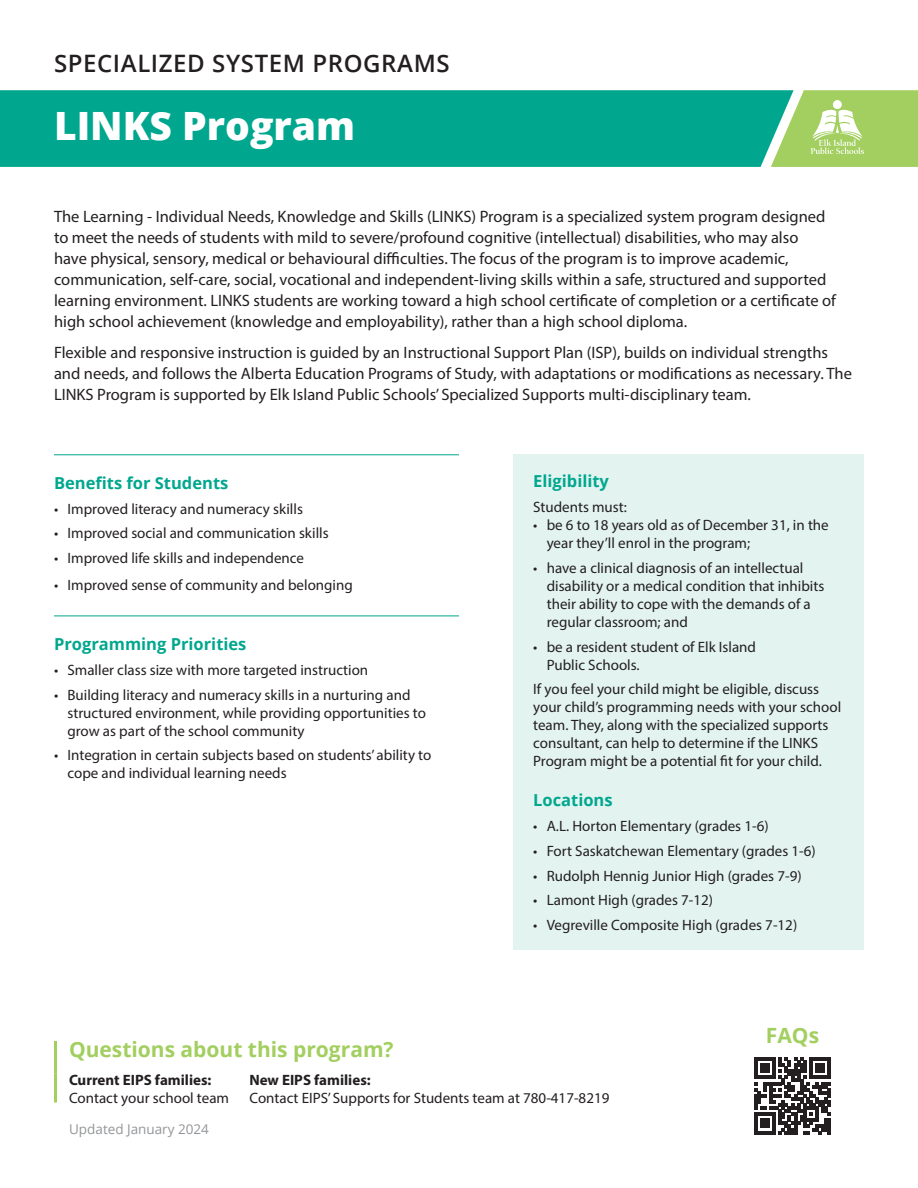
<style>
.page{position:relative;width:918px;height:1188px;background:#fff}
.page>*{position:absolute;margin:0;border:0;box-sizing:border-box;transform-origin:0 0}
.t1{font:800 39px "Open Sans";color:#fff}
.t2{font:600 24px "Open Sans";letter-spacing:.025em;color:#231f20}
.t3{font:700 21px "Open Sans";color:#a2cf5f}
.Intro{font:16.5px/21px "Myriad Pro";color:#231f20}
.Category__line{font:700 16.5px "Open Sans";color:#00a78e}
.Category{font:700 16.5px "Open Sans";color:#00a78e}
.t4{font:15px/18px "Myriad Pro";color:#231f20}
.t5{font:700 15px "Myriad Pro";color:#231f20}
.t6{font:13.5px "Open Sans";color:#939598}
</style>
<div class="page">
<div style="left:0;top:90px;width:771px;height:77px;background:#00a78e"></div>
<svg style="left:771px;top:90px;width:147px;height:77px;background:#a7d378"></svg>
<hr style="left:54px;top:1041px;width:3px;height:32px;background:#a2cf5f">
<hr style="left:54px;top:1073px;width:3px;height:30px;background:#a2cf5f">
<svg style="left:754px;top:1057px;width:77px;height:77px"></svg>
<div style="left:513px;top:454px;width:351px;height:496px;background:#e3f3f0"></div>
<hr style="left:54px;top:454px;width:405px;height:1px;background:#00a78e">
<hr style="left:54px;top:616px;width:405px;height:1px;background:#00a78e">
<h2 class="t2" style="left:54px;top:47px;width:397px">SPECIALIZED SYSTEM PROGRAMS</h2>
<p class="t1" style="left:54px;top:96px;width:303px">LINKS Program</p>
<p class="Intro" style="left:54px;top:205px;width:784px">The Learning - Individual Needs, Knowledge and Skills (LINKS) Program is a specialized system program designed to meet the needs of students with mild to severe/profound cognitive (intellectual) disabilities, who may also<br>have physical, sensory, medical or behavioural difficulties. The focus of the program is to improve academic, communication, self-care, social, vocational and independent-living skills within a safe, structured and supported learning environment. LINKS students are working toward a high school certificate of completion or a certificate of high school achievement (knowledge and employability), rather than a high school diploma.</p>
<p class="Intro" style="left:54px;top:342px;width:800px">Flexible and responsive instruction is guided by an Instructional Support Plan (ISP), builds on individual strengths and needs, and follows the Alberta Education Programs of Study, with adaptations or modifications as necessary. The<br>LINKS Program is supported by Elk Island Public Schools’ Specialized Supports multi-disciplinary team.</p>
<p class="Category__line" style="left:54px;top:471px;width:176px">Benefits for Students</p>
<p class="t4" style="left:54px;top:499px;width:250px">• Improved literacy and numeracy skills</p>
<p class="t4" style="left:54px;top:524px;width:276px">• Improved social and communication skills</p>
<p class="t4" style="left:54px;top:549px;width:252px">• Improved life skills and independence</p>
<p class="t4" style="left:54px;top:575px;width:300px">• Improved sense of community and belonging</p>
<p class="Category__line" style="left:54px;top:632px;width:194px">Programming Priorities</p>
<p class="t4" style="left:54px;top:661px;width:316px">• Smaller class size with more targeted instruction</p>
<p class="t4" style="left:68px;top:685px;width:360px;text-indent:-14px">• Building literacy and numeracy skills in a nurturing and structured environment, while providing opportunities to grow as part of the school community</p>
<p class="t4" style="left:68px;top:746px;width:365px;text-indent:-14px">• Integration in certain subjects based on students’ ability to cope and individual learning needs</p>
<p class="Category" style="left:533px;top:470px;width:77px">Eligibility</p>
<p class="t4" style="left:533px;top:498px;width:95px">Students must:</p>
<p class="t4" style="left:547px;top:516px;width:284px;text-indent:-14px">• be 6 to 18 years old as of December 31, in the year they’ll enrol in the program;</p>
<p class="t4" style="left:547px;top:559px;width:279px;text-indent:-14px">• have a clinical diagnosis of an intellectual disability or a medical condition that inhibits their ability to cope with the demands of a regular classroom; and</p>
<p class="t4" style="left:547px;top:637px;width:211px;text-indent:-14px">• be a resident student of Elk Island<br>Public Schools.</p>
<p class="t4" style="left:533px;top:680px;width:310px">If you feel your child might be eligible, discuss your child’s programming needs with your school team. They, along with the specialized supports consultant, can help to determine if the LINKS Program might be a potential fit for your child.</p>
<p class="Category" style="left:533px;top:789px;width:81px">Locations</p>
<p class="t4" style="left:533px;top:817px;width:237px">• A.L. Horton Elementary (grades 1-6)</p>
<p class="t4" style="left:533px;top:842px;width:284px">• Fort Saskatchewan Elementary (grades 1-6)</p>
<p class="t4" style="left:533px;top:866px;width:270px">• Rudolph Hennig Junior High (grades 7-9)</p>
<p class="t4" style="left:533px;top:891px;width:181px">• Lamont High (grades 7-12)</p>
<p class="t4" style="left:533px;top:916px;width:266px">• Vegreville Composite High (grades 7-12)</p>
<h3 class="t3" style="left:69px;top:1035px;width:326px">Questions about this program?</h3>
<p class="t5" style="left:69px;top:1070px;width:144px">Current EIPS families:</p>
<p class="t4" style="left:69px;top:1088px;width:162px">Contact your school team</p>
<p class="t5" style="left:249px;top:1070px;width:123px">New EIPS families:</p>
<p class="t4" style="left:249px;top:1088px;width:361px">Contact EIPS’ Supports for Students team at 780-417-8219</p>
<p class="t6" style="left:69px;top:1120px;width:141px">Updated January 2024</p>
<h3 class="t3" style="left:766px;top:1020px;width:55px">FAQs</h3>
</div>
